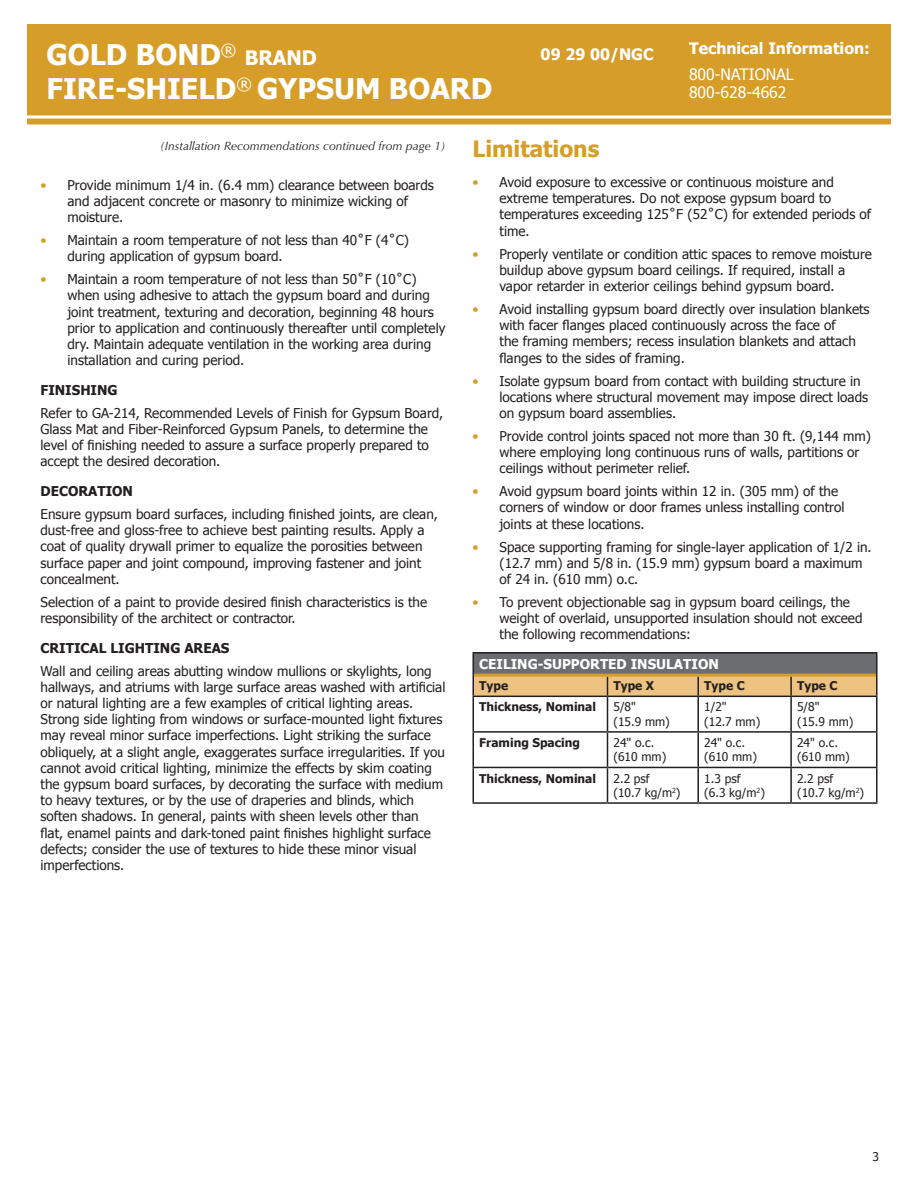
<style>
.page{position:relative;width:918px;height:1188px;background:#fff}
.page>*{position:absolute;margin:0;border:0;box-sizing:border-box;transform-origin:0 0}
.HEADER-TITLE{font:700 28.5px "Tahoma";color:#fff}
.HEADER-PARAGRAPH{font:700 22.5px "Tahoma";color:#d69e28}
.HEADER-TITLE-2{font:700 19.95px "Tahoma";color:#fff}
.Techinfo-Header{font:700 15.75px "Tahoma";color:#fff}
.Techinfo-Header-2{font:15.75px/18.9px "Tahoma";color:#fff}
.body_text{font:13.5px/16.2px "Tahoma";color:#231f20}
.subtitle{font:700 13.5px "Tahoma";color:#231f20}
.subtitle-2{font:700 13.5px "Tahoma";color:#fff}
.CHART_TEXT{font:12px/14.4px "Tahoma";color:#231f20}
.CHART_TEXT-2{font:700 12px "Tahoma";color:#231f20}
.FOOTNOTE{font:italic 12px "Optima LT Std";color:#231f20}
.s1{color:#d69e28}
</style>
<div class="page">
<div style="left:27px;top:24px;width:864px;height:92px;background:#d69e28;border:2px solid #d69e28"></div>
<div style="left:27px;top:118px;width:864px;height:6px;background:#d69e28"></div>
<div style="left:473px;top:653px;width:404px;height:22px;background:#6c6d70"></div>
<hr style="left:472px;top:675px;width:2px;height:21px;background:#231f20">
<svg style="left:473px;top:675px;width:403px;height:21px;background:#e6bc7d"></svg>
<hr style="left:876px;top:675px;width:2px;height:21px;background:#231f20">
<hr style="left:472px;top:696px;width:136px;height:1px;background:#231f20">
<hr style="left:472px;top:697px;width:2px;height:34px;background:#231f20">
<hr style="left:608px;top:696px;width:90px;height:1px;background:#231f20">
<hr style="left:607px;top:697px;width:1px;height:34px;background:#231f20">
<hr style="left:698px;top:696px;width:93px;height:1px;background:#231f20">
<hr style="left:697px;top:697px;width:2px;height:34px;background:#231f20">
<hr style="left:791px;top:696px;width:87px;height:1px;background:#231f20">
<hr style="left:790px;top:697px;width:2px;height:34px;background:#231f20">
<hr style="left:876px;top:697px;width:2px;height:34px;background:#231f20">
<hr style="left:472px;top:731px;width:136px;height:2px;background:#231f20">
<hr style="left:472px;top:733px;width:2px;height:34px;background:#231f20">
<hr style="left:608px;top:731px;width:90px;height:2px;background:#231f20">
<hr style="left:607px;top:733px;width:1px;height:34px;background:#231f20">
<hr style="left:698px;top:731px;width:93px;height:2px;background:#231f20">
<hr style="left:697px;top:733px;width:2px;height:34px;background:#231f20">
<hr style="left:791px;top:731px;width:87px;height:2px;background:#231f20">
<hr style="left:790px;top:733px;width:2px;height:34px;background:#231f20">
<hr style="left:876px;top:733px;width:2px;height:34px;background:#231f20">
<hr style="left:472px;top:767px;width:136px;height:1px;background:#231f20">
<hr style="left:472px;top:768px;width:2px;height:34px;background:#231f20">
<hr style="left:608px;top:767px;width:90px;height:1px;background:#231f20">
<hr style="left:607px;top:768px;width:1px;height:34px;background:#231f20">
<hr style="left:698px;top:767px;width:93px;height:1px;background:#231f20">
<hr style="left:697px;top:768px;width:2px;height:34px;background:#231f20">
<hr style="left:791px;top:767px;width:87px;height:1px;background:#231f20">
<hr style="left:790px;top:768px;width:2px;height:34px;background:#231f20">
<hr style="left:876px;top:768px;width:2px;height:34px;background:#231f20">
<hr style="left:472px;top:802px;width:136px;height:2px;background:#231f20">
<hr style="left:608px;top:802px;width:90px;height:2px;background:#231f20">
<hr style="left:698px;top:802px;width:93px;height:2px;background:#231f20">
<hr style="left:791px;top:802px;width:87px;height:2px;background:#231f20">
<hr style="left:472px;top:652px;width:136px;height:2px;background:#231f20">
<hr style="left:472px;top:654px;width:2px;height:21px;background:#231f20">
<hr style="left:608px;top:652px;width:90px;height:2px;background:#231f20">
<hr style="left:698px;top:652px;width:93px;height:2px;background:#231f20">
<hr style="left:791px;top:652px;width:87px;height:2px;background:#231f20">
<hr style="left:876px;top:654px;width:2px;height:21px;background:#231f20">
<hr style="left:474px;top:674px;width:134px;height:3px;background:#d69e28">
<hr style="left:608px;top:674px;width:90px;height:3px;background:#d69e28">
<hr style="left:698px;top:674px;width:93px;height:3px;background:#d69e28">
<hr style="left:791px;top:674px;width:85px;height:3px;background:#d69e28">
<p class="HEADER-TITLE" style="left:46px;top:35px;width:191px">GOLD BOND<sup>®</sup></p>
<p class="HEADER-TITLE-2" style="left:245px;top:44px;width:74px">BRAND</p>
<p class="HEADER-TITLE" style="left:46px;top:69px;width:447px">FIRE-SHIELD<sup>®</sup> GYPSUM BOARD</p>
<p class="Techinfo-Header" style="left:541px;top:43px;width:114px">09 29 00/NGC</p>
<p class="Techinfo-Header" style="left:689px;top:37px;width:182px">Technical Information:</p>
<p class="Techinfo-Header-2" style="left:689px;top:64px;width:106px">800-NATIONAL<br>800-628-4662</p>
<p class="FOOTNOTE" style="left:160px;top:139px;width:287px">(Installation Recommendations continued from page 1)</p>
<p class="body_text" style="left:68px;top:176px;width:368px;text-indent:-27px"><span class="s1">•</span> Provide minimum 1/4 in. (6.4 mm) clearance between boards and adjacent concrete or masonry to minimize wicking of moisture.</p>
<p class="body_text" style="left:68px;top:231px;width:343px;text-indent:-27px"><span class="s1">•</span> Maintain a room temperature of not less than 40˚F (4˚C) during application of gypsum board.</p>
<p class="body_text" style="left:68px;top:270px;width:380px;text-indent:-27px"><span class="s1">•</span> Maintain a room temperature of not less than 50˚F (10˚C) when using adhesive to attach the gypsum board and during joint treatment, texturing and decoration, beginning 48 hours prior to application and continuously thereafter until completely dry. Maintain adequate ventilation in the working area during installation and curing period.</p>
<p class="subtitle" style="left:40px;top:380px;width:79px">FINISHING</p>
<p class="body_text" style="left:40px;top:404px;width:404px">Refer to GA-214, Recommended Levels of Finish for Gypsum Board, Glass Mat and Fiber-Reinforced Gypsum Panels, to determine the level of finishing needed to assure a surface properly prepared to accept the desired decoration.</p>
<p class="subtitle" style="left:40px;top:482px;width:94px">DECORATION</p>
<p class="body_text" style="left:40px;top:505px;width:399px">Ensure gypsum board surfaces, including finished joints, are clean, dust-free and gloss-free to achieve best painting results. Apply a coat of quality drywall primer to equalize the porosities between surface paper and joint compound, improving fastener and joint concealment.</p>
<p class="body_text" style="left:40px;top:593px;width:388px">Selection of a paint to provide desired finish characteristics is the responsibility of the architect or contractor.</p>
<p class="subtitle" style="left:40px;top:638px;width:190px">CRITICAL LIGHTING AREAS</p>
<p class="body_text" style="left:40px;top:662px;width:407px">Wall and ceiling areas abutting window mullions or skylights, long hallways, and atriums with large surface areas washed with artificial or natural lighting are a few examples of critical lighting areas.<br>Strong side lighting from windows or surface-mounted light fixtures may reveal minor surface imperfections. Light striking the surface obliquely, at a slight angle, exaggerates surface irregularities. If you cannot avoid critical lighting, minimize the effects by skim coating the gypsum board surfaces, by decorating the surface with medium to heavy textures, or by the use of draperies and blinds, which soften shadows. In general, paints with sheen levels other than<br>flat, enamel paints and dark-toned paint finishes highlight surface defects; consider the use of textures to hide these minor visual imperfections.</p>
<p class="HEADER-PARAGRAPH" style="left:472px;top:133px;width:128px">Limitations</p>
<p class="body_text" style="left:500px;top:173px;width:373px;text-indent:-27px"><span class="s1">•</span> Avoid exposure to excessive or continuous moisture and extreme temperatures. Do not expose gypsum board to temperatures exceeding 125˚F (52˚C) for extended periods of time.</p>
<p class="body_text" style="left:500px;top:245px;width:374px;text-indent:-27px"><span class="s1">•</span> Properly ventilate or condition attic spaces to remove moisture buildup above gypsum board ceilings. If required, install a vapor retarder in exterior ceilings behind gypsum board.</p>
<p class="body_text" style="left:500px;top:300px;width:372px;text-indent:-27px"><span class="s1">•</span> Avoid installing gypsum board directly over insulation blankets with facer flanges placed continuously across the face of<br>the framing members; recess insulation blankets and attach flanges to the sides of framing.</p>
<p class="body_text" style="left:500px;top:372px;width:370px;text-indent:-27px"><span class="s1">•</span> Isolate gypsum board from contact with building structure in locations where structural movement may impose direct loads on gypsum board assemblies.</p>
<p class="body_text" style="left:500px;top:427px;width:373px;text-indent:-27px"><span class="s1">•</span> Provide control joints spaced not more than 30 ft. (9,144 mm) where employing long continuous runs of walls, partitions or ceilings without perimeter relief.</p>
<p class="body_text" style="left:500px;top:483px;width:347px;text-indent:-27px"><span class="s1">•</span> Avoid gypsum board joints within 12 in. (305 mm) of the corners of window or door frames unless installing control joints at these locations.</p>
<p class="body_text" style="left:500px;top:538px;width:374px;text-indent:-27px"><span class="s1">•</span> Space supporting framing for single-layer application of 1/2 in. (12.7 mm) and 5/8 in. (15.9 mm) gypsum board a maximum of 24 in. (610 mm) o.c.</p>
<p class="body_text" style="left:500px;top:593px;width:365px;text-indent:-27px"><span class="s1">•</span> To prevent objectionable sag in gypsum board ceilings, the weight of overlaid, unsupported insulation should not exceed the following recommendations:</p>
<p class="subtitle-2" style="left:479px;top:655px;width:241px">CEILING-SUPPORTED INSULATION</p>
<p class="CHART_TEXT-2" style="left:479px;top:678px;width:30px">Type</p>
<p class="CHART_TEXT-2" style="left:614px;top:678px;width:42px">Type X</p>
<p class="CHART_TEXT-2" style="left:704px;top:678px;width:42px">Type C</p>
<p class="CHART_TEXT-2" style="left:797px;top:678px;width:42px">Type C</p>
<p class="CHART_TEXT-2" style="left:479px;top:699px;width:118px">Thickness, Nominal</p>
<p class="CHART_TEXT" style="left:614px;top:699px;width:58px">5/8"<br>(15.9 mm)</p>
<p class="CHART_TEXT" style="left:704px;top:699px;width:58px">1/2"<br>(12.7 mm)</p>
<p class="CHART_TEXT" style="left:797px;top:699px;width:58px">5/8"<br>(15.9 mm)</p>
<p class="CHART_TEXT-2" style="left:479px;top:734px;width:102px">Framing Spacing</p>
<p class="CHART_TEXT" style="left:614px;top:735px;width:54px">24" o.c. (610 mm)</p>
<p class="CHART_TEXT" style="left:704px;top:735px;width:54px">24" o.c. (610 mm)</p>
<p class="CHART_TEXT" style="left:797px;top:735px;width:54px">24" o.c. (610 mm)</p>
<p class="CHART_TEXT-2" style="left:479px;top:770px;width:118px">Thickness, Nominal</p>
<p class="CHART_TEXT" style="left:614px;top:771px;width:69px">2.2 psf<br>(10.7 kg/m<sup>2</sup>)</p>
<p class="CHART_TEXT" style="left:704px;top:771px;width:62px">1.3 psf<br>(6.3 kg/m<sup>2</sup>)</p>
<p class="CHART_TEXT" style="left:797px;top:771px;width:69px">2.2 psf<br>(10.7 kg/m<sup>2</sup>)</p>
<p class="CHART_TEXT" style="left:872px;top:1149px;width:8px">3</p>
</div>
